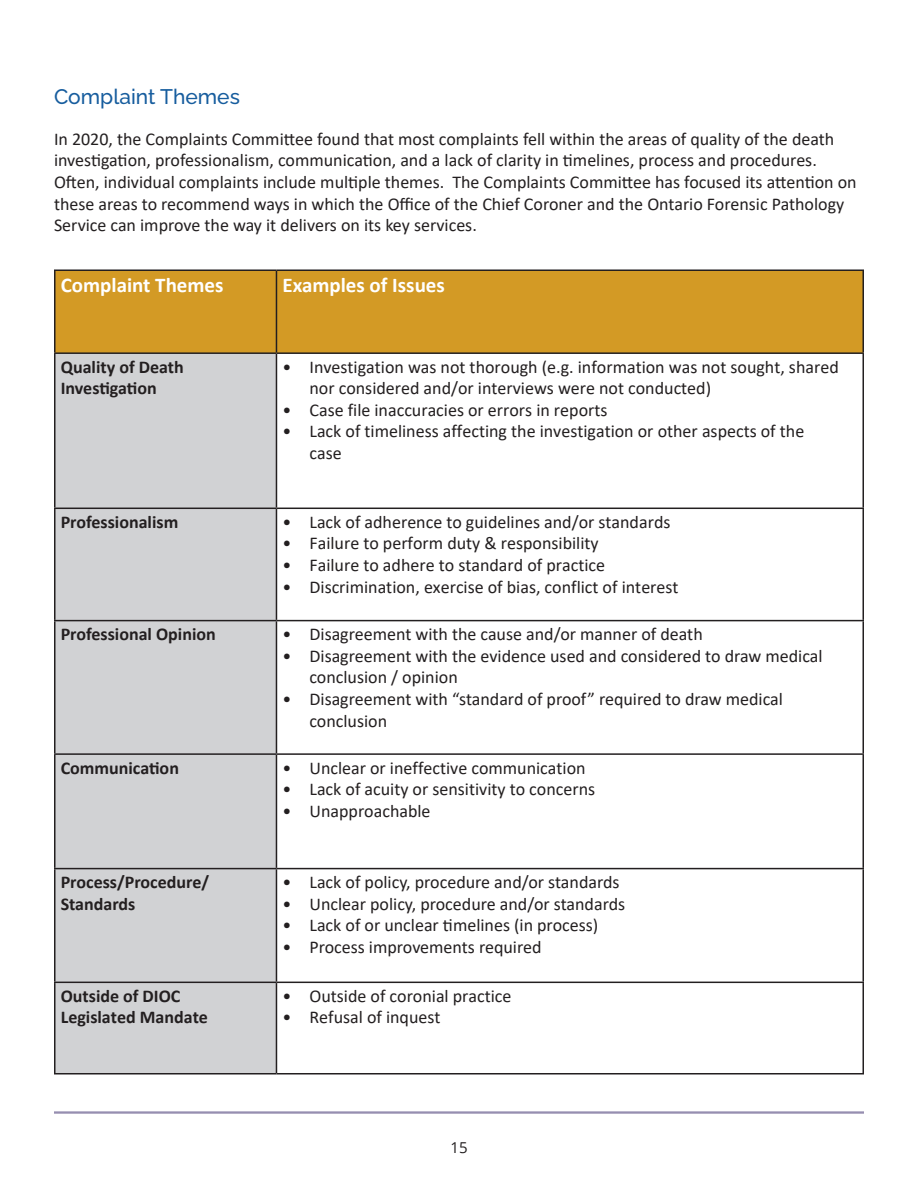
<style>
.page{position:relative;width:918px;height:1188px;background:#fff}
.page>*{position:absolute;margin:0;border:0;box-sizing:border-box;transform-origin:0 0}
.t1{font:700 21px "Calibri";color:#fff}
.t2{font:500 21px "Raleway";color:#175d9e}
.t3{font:18px/21.6px "Calibri";color:#231f20}
.t4{font:700 18px/21.6px "Calibri";color:#231f20}
.t5{font:15px "Open Sans";color:#231f20}
</style>
<div class="page">
<div style="left:56px;top:271px;width:806px;height:81px;background:#d39a25"></div>
<div style="left:56px;top:354px;width:220px;height:719px;background:#d1d2d4"></div>
<hr style="left:54px;top:354px;width:2px;height:154px;background:#231f20">
<hr style="left:276px;top:354px;width:1px;height:154px;background:#231f20">
<hr style="left:862px;top:354px;width:2px;height:154px;background:#231f20">
<hr style="left:54px;top:508px;width:222px;height:1px;background:#231f20">
<hr style="left:54px;top:509px;width:2px;height:111px;background:#231f20">
<hr style="left:276px;top:508px;width:588px;height:1px;background:#231f20">
<hr style="left:276px;top:509px;width:1px;height:111px;background:#231f20">
<hr style="left:862px;top:509px;width:2px;height:111px;background:#231f20">
<hr style="left:54px;top:620px;width:222px;height:1px;background:#231f20">
<hr style="left:54px;top:621px;width:2px;height:132px;background:#231f20">
<hr style="left:276px;top:620px;width:588px;height:1px;background:#231f20">
<hr style="left:276px;top:621px;width:1px;height:132px;background:#231f20">
<hr style="left:862px;top:621px;width:2px;height:132px;background:#231f20">
<hr style="left:54px;top:753px;width:222px;height:2px;background:#231f20">
<hr style="left:54px;top:755px;width:2px;height:113px;background:#231f20">
<hr style="left:276px;top:753px;width:588px;height:2px;background:#231f20">
<hr style="left:276px;top:755px;width:1px;height:113px;background:#231f20">
<hr style="left:862px;top:755px;width:2px;height:113px;background:#231f20">
<hr style="left:54px;top:868px;width:222px;height:1px;background:#231f20">
<hr style="left:54px;top:869px;width:2px;height:113px;background:#231f20">
<hr style="left:276px;top:868px;width:588px;height:1px;background:#231f20">
<hr style="left:276px;top:869px;width:1px;height:113px;background:#231f20">
<hr style="left:862px;top:869px;width:2px;height:113px;background:#231f20">
<hr style="left:54px;top:982px;width:222px;height:1px;background:#231f20">
<hr style="left:54px;top:983px;width:2px;height:90px;background:#231f20">
<hr style="left:276px;top:982px;width:588px;height:1px;background:#231f20">
<hr style="left:276px;top:983px;width:1px;height:90px;background:#231f20">
<hr style="left:862px;top:983px;width:2px;height:90px;background:#231f20">
<hr style="left:54px;top:1073px;width:222px;height:2px;background:#231f20">
<hr style="left:276px;top:1073px;width:588px;height:2px;background:#231f20">
<hr style="left:54px;top:269px;width:222px;height:2px;background:#231f20">
<hr style="left:54px;top:271px;width:2px;height:81px;background:#231f20">
<hr style="left:276px;top:269px;width:588px;height:2px;background:#231f20">
<hr style="left:276px;top:271px;width:1px;height:81px;background:#231f20">
<hr style="left:862px;top:271px;width:2px;height:81px;background:#231f20">
<hr style="left:54px;top:352px;width:222px;height:2px;background:#231f20">
<hr style="left:276px;top:352px;width:588px;height:2px;background:#231f20">
<hr style="left:54px;top:1112px;width:810px;height:1px;background:#756a97">
<hr style="left:54px;top:1113px;width:810px;height:1px;background:#756a97">
<p class="t2" style="left:54px;top:80px;width:187px">Complaint Themes</p>
<p class="t3" style="left:54px;top:128px;width:804px">In 2020, the Complaints Committee found that most complaints fell within the areas of quality of the death investigation, professionalism, communication, and a lack of clarity in timelines, process and procedures.<br>Often, individual complaints include multiple themes. The Complaints Committee has focused its attention on these areas to recommend ways in which the Office of the Chief Coroner and the Ontario Forensic Pathology Service can improve the way it delivers on its key services.</p>
<p class="t1" style="left:61px;top:270px;width:164px">Complaint Themes</p>
<p class="t1" style="left:282px;top:270px;width:164px">Examples of Issues</p>
<p class="t4" style="left:61px;top:356px;width:125px">Quality of Death<br>Investigation</p>
<p class="t3" style="left:309px;top:355px;width:531px;text-indent:-27px">• Investigation was not thorough (e.g. information was not sought, shared nor considered and/or interviews were not conducted)</p>
<p class="t3" style="left:282px;top:399px;width:327px">• Case file inaccuracies or errors in reports</p>
<p class="t3" style="left:309px;top:420px;width:496px;text-indent:-27px">• Lack of timeliness affecting the investigation or other aspects of the case</p>
<p class="t4" style="left:61px;top:511px;width:119px">Professionalism</p>
<p class="t3" style="left:282px;top:511px;width:390px">• Lack of adherence to guidelines and/or standards</p>
<p class="t3" style="left:282px;top:532px;width:318px">• Failure to perform duty &amp; responsibility</p>
<p class="t3" style="left:282px;top:554px;width:324px">• Failure to adhere to standard of practice</p>
<p class="t3" style="left:282px;top:575px;width:398px">• Discrimination, exercise of bias, conflict of interest</p>
<p class="t4" style="left:61px;top:623px;width:157px">Professional Opinion</p>
<p class="t3" style="left:282px;top:623px;width:422px">• Disagreement with the cause and/or manner of death</p>
<p class="t3" style="left:309px;top:644px;width:515px;text-indent:-27px">• Disagreement with the evidence used and considered to draw medical conclusion / opinion</p>
<p class="t3" style="left:309px;top:688px;width:475px;text-indent:-27px">• Disagreement with “standard of proof” required to draw medical conclusion</p>
<p class="t4" style="left:61px;top:757px;width:120px">Communication</p>
<p class="t3" style="left:282px;top:756px;width:305px">• Unclear or ineffective communication</p>
<p class="t3" style="left:282px;top:778px;width:314px">• Lack of acuity or sensitivity to concerns</p>
<p class="t3" style="left:282px;top:800px;width:150px">• Unapproachable</p>
<p class="t4" style="left:61px;top:871px;width:150px">Process/Procedure/<br>Standards</p>
<p class="t3" style="left:282px;top:871px;width:339px">• Lack of policy, procedure and/or standards</p>
<p class="t3" style="left:282px;top:892px;width:344px">• Unclear policy, procedure and/or standards</p>
<p class="t3" style="left:282px;top:914px;width:317px">• Lack of or unclear timelines (in process)</p>
<p class="t3" style="left:282px;top:936px;width:261px">• Process improvements required</p>
<p class="t4" style="left:61px;top:985px;width:149px">Outside of DIOC<br>Legislated Mandate</p>
<p class="t3" style="left:282px;top:985px;width:231px">• Outside of coronial practice</p>
<p class="t3" style="left:282px;top:1006px;width:160px">• Refusal of inquest</p>
<p class="t5" style="left:450px;top:1137px;width:19px">15</p>
</div>
